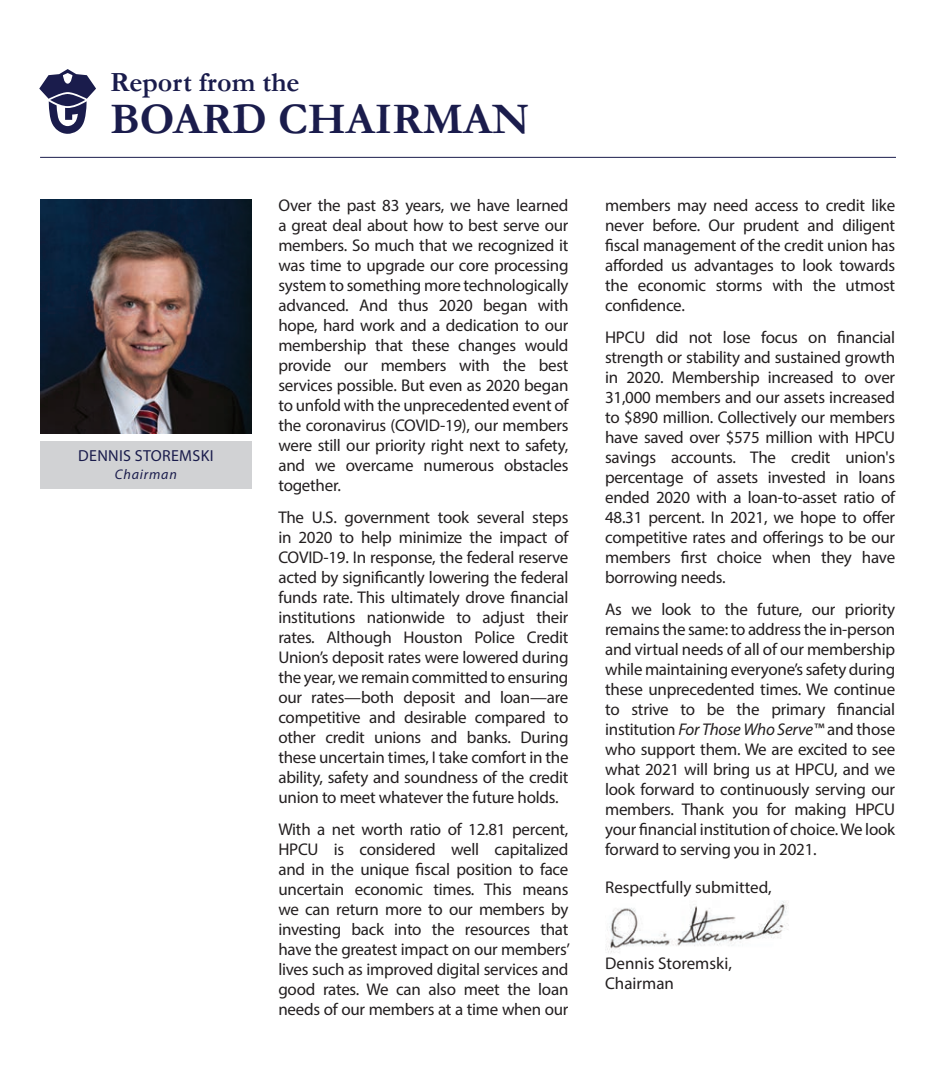
<style>
.page{position:relative;width:936px;height:1080px;background:#fff}
.page>*{position:absolute;margin:0;border:0;box-sizing:border-box;transform-origin:0 0}
.t1{font:700 44px "Garamond";color:#1a1c4c}
.t2{font:700 28px "Garamond";color:#1a1c4c}
.t3{font:17px/20px "Myriad Pro";letter-spacing:-.015em;color:#231f20;text-align:justify}
.t4{font:16px "Myriad Pro";letter-spacing:.02em;color:#1a1c4c}
.t5{font:italic 14px "Myriad Pro";letter-spacing:.06em;color:#1a1c4c}
.s1{font-style:italic}
</style>
<div class="page">
<img style="left:40px;top:199px;width:212px;height:235px">
<svg style="left:39px;top:69px;width:57px;height:65px"></svg>
<hr style="left:40px;top:157px;width:856px;height:1px;background:#1a1c4c">
<img style="left:605px;top:901px;width:184px;height:52px">
<div style="left:40px;top:441px;width:212px;height:48px;background:#d1d2d4"></div>
<h2 class="t2" style="left:110px;top:63px;width:191px">Report from the</h2>
<h1 class="t1" style="left:110px;top:90px;width:421px">BOARD CHAIRMAN</h1>
<p class="t4" style="left:78px;top:446px;width:137px">DENNIS STOREMSKI</p>
<p class="t5" style="left:115px;top:466px;width:64px">Chairman</p>
<p class="t3" style="left:278px;top:195px;width:292px">Over the past 83 years, we have learned a great deal about how to best serve our members. So much that we recognized it was time to upgrade our core processing system to something more technologically advanced. And thus 2020 began with hope, hard work and a dedication to our membership that these changes would provide our members with the best services possible. But even as 2020 began to unfold with the unprecedented event of the coronavirus (COVID-19), our members were still our priority right next to safety, and we overcame numerous obstacles together.</p>
<p class="t3" style="left:278px;top:507px;width:292px">The U.S. government took several steps in 2020 to help minimize the impact of COVID-19. In response, the federal reserve acted by significantly lowering the federal funds rate. This ultimately drove financial institutions nationwide to adjust their rates. Although Houston Police Credit Union’s deposit rates were lowered during the year, we remain committed to ensuring our rates—both deposit and loan—are competitive and desirable compared to other credit unions and banks. During these uncertain times, I take comfort in the ability, safety and soundness of the credit union to meet whatever the future holds.</p>
<p class="t3" style="left:278px;top:819px;width:293px">With a net worth ratio of 12.81 percent, HPCU is considered well capitalized and in the unique fiscal position to face uncertain economic times. This means we can return more to our members by investing back into the resources that have the greatest impact on our members’ lives such as improved digital services and good rates. We can also meet the loan needs of our members at a time when our</p>
<p class="t3" style="left:605px;top:195px;width:292px">members may need access to credit like never before. Our prudent and diligent fiscal management of the credit union has afforded us advantages to look towards the economic storms with the utmost confidence.</p>
<p class="t3" style="left:605px;top:327px;width:292px">HPCU did not lose focus on financial strength or stability and sustained growth in 2020. Membership increased to over 31,000 members and our assets increased to $890 million. Collectively our members have saved over $575 million with HPCU savings accounts. The credit union's percentage of assets invested in loans ended 2020 with a loan-to-asset ratio of 48.31 percent. In 2021, we hope to offer competitive rates and offerings to be our members first choice when they have borrowing needs.</p>
<p class="t3" style="left:605px;top:599px;width:292px">As we look to the future, our priority remains the same: to address the in-person and virtual needs of all of our membership while maintaining everyone’s safety during these unprecedented times. We continue to strive to be the primary financial institution <span class="s1">For Those Who Serve™</span> and those who support them. We are excited to see what 2021 will bring us at HPCU, and we look forward to continuously serving our members. Thank you for making HPCU your financial institution of choice. We look forward to serving you in 2021.</p>
<p class="t3" style="left:605px;top:877px;width:168px">Respectfully submitted,</p>
<p class="t3" style="left:605px;top:953px;width:128px">Dennis Storemski,<br>Chairman</p>
</div>
